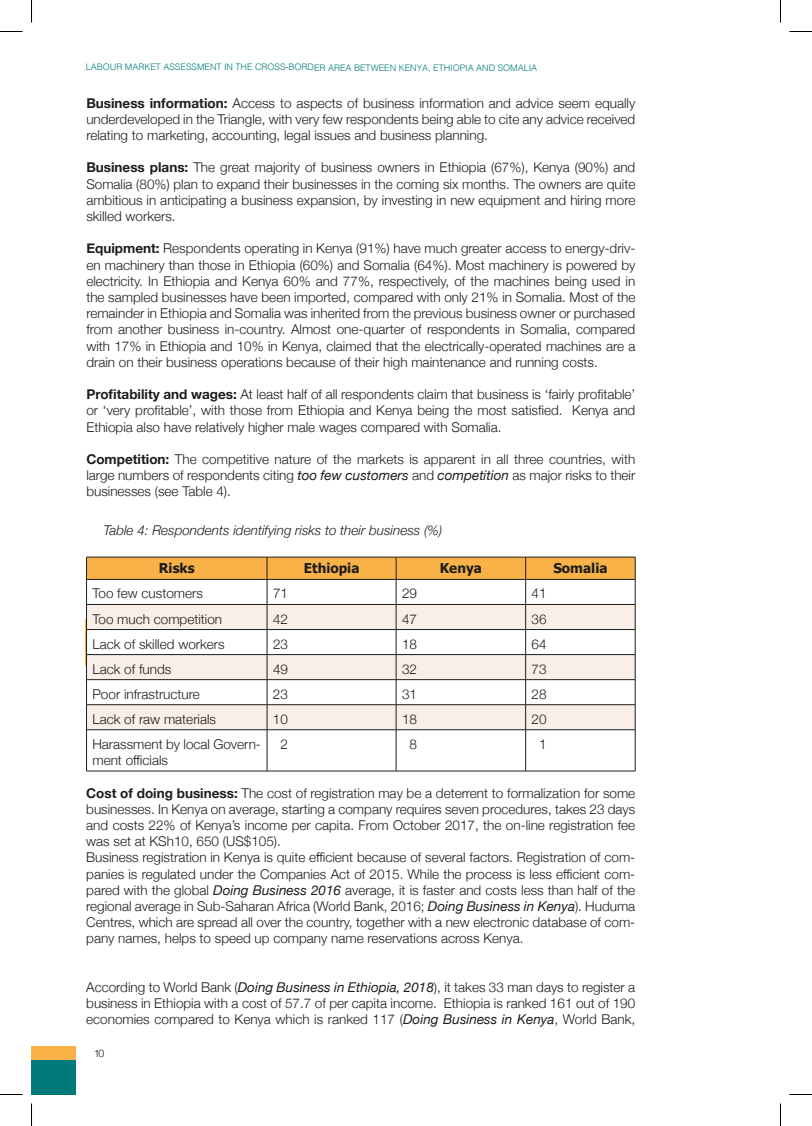
<style>
.page{position:relative;width:812px;height:1126px;background:#fff}
.page>*{position:absolute;margin:0;border:0;box-sizing:border-box;transform-origin:0 0}
.t1{font:300 13.5px/16.2px "Helvetica Neue";color:#1d1d1b;text-align:justify}
.t2{font:italic 300 13.5px "Helvetica Neue";color:#1d1d1b}
.t3{font:700 13.5px "Tahoma";color:#1d1d1b}
.t4{font:300 10.5px "Helvetica";color:#1d1d1b}
.t5{font:300 9px "Helvetica";letter-spacing:-.005em;color:#007a7a}
.s1{font-weight:700}
.s2{font-weight:400;font-style:italic}
</style>
<div class="page">
<div style="left:32px;top:1046px;width:43px;height:14px;background:#f9b248"></div>
<div style="left:32px;top:1060px;width:43px;height:34px;background:#007a7a"></div>
<svg style="left:86px;top:557px;width:549px;height:173px"></svg>
<hr style="left:86px;top:730px;width:181px;height:1px;background:#1d1d1b">
<hr style="left:86px;top:730px;width:1px;height:41px;background:#1d1d1b">
<hr style="left:267px;top:730px;width:129px;height:1px;background:#1d1d1b">
<hr style="left:267px;top:730px;width:1px;height:41px;background:#1d1d1b">
<hr style="left:396px;top:730px;width:129px;height:1px;background:#1d1d1b">
<hr style="left:396px;top:730px;width:1px;height:41px;background:#1d1d1b">
<hr style="left:525px;top:730px;width:110px;height:1px;background:#1d1d1b">
<hr style="left:525px;top:730px;width:1px;height:41px;background:#1d1d1b">
<hr style="left:634px;top:730px;width:1px;height:41px;background:#1d1d1b">
<hr style="left:86px;top:771px;width:181px;height:1px;background:#1d1d1b">
<hr style="left:267px;top:771px;width:129px;height:1px;background:#1d1d1b">
<hr style="left:396px;top:771px;width:129px;height:1px;background:#1d1d1b">
<hr style="left:525px;top:771px;width:110px;height:1px;background:#1d1d1b">
<svg style="left:0;top:31px;width:22px;height:1px"></svg>
<svg style="left:789px;top:31px;width:22px;height:1px"></svg>
<svg style="left:0;top:1094px;width:22px;height:1px"></svg>
<svg style="left:789px;top:1094px;width:22px;height:1px"></svg>
<svg style="left:31px;top:0;width:1px;height:22px"></svg>
<svg style="left:31px;top:1103px;width:1px;height:23px"></svg>
<svg style="left:780px;top:0;width:1px;height:22px"></svg>
<svg style="left:780px;top:1103px;width:1px;height:23px"></svg>
<p class="t5" style="left:86px;top:60px;width:453px">LABOUR MARKET ASSESSMENT IN THE CROSS-BORDER AREA BETWEEN KENYA, ETHIOPIA AND SOMALIA</p>
<p class="t1" style="left:86px;top:94px;width:550px"><span class="s1">Business information:</span> Access to aspects of business information and advice seem equally underdeveloped in the Triangle, with very few respondents being able to cite any advice received relating to marketing, accounting, legal issues and business planning.</p>
<p class="t1" style="left:86px;top:158px;width:550px"><span class="s1">Business plans:</span> The great majority of business owners in Ethiopia (67%), Kenya (90%) and Somalia (80%) plan to expand their businesses in the coming six months. The owners are quite ambitious in anticipating a business expansion, by investing in new equipment and hiring more skilled workers.</p>
<p class="t1" style="left:86px;top:239px;width:550px"><span class="s1">Equipment:</span> Respondents operating in Kenya (91%) have much greater access to energy-driv&shy;en machinery than those in Ethiopia (60%) and Somalia (64%). Most machinery is powered by electricity. In Ethiopia and Kenya 60% and 77%, respectively, of the machines being used in the sampled businesses have been imported, compared with only 21% in Somalia. Most of the remainder in Ethiopia and Somalia was inherited from the previous business owner or purchased from another business in-country. Almost one-quarter of respondents in Somalia, compared with 17% in Ethiopia and 10% in Kenya, claimed that the electrically-operated machines are a drain on their business operations because of their high maintenance and running costs.</p>
<p class="t1" style="left:86px;top:385px;width:550px"><span class="s1">Profitability and wages:</span> At least half of all respondents claim that business is ‘fairly profitable’ or ‘very profitable’, with those from Ethiopia and Kenya being the most satisfied. Kenya and Ethiopia also have relatively higher male wages compared with Somalia.</p>
<p class="t1" style="left:86px;top:450px;width:550px"><span class="s1">Competition:</span> The competitive nature of the markets is apparent in all three countries, with large numbers of respondents citing <span class="s2">too few customers</span> and <span class="s2">competition</span> as major risks to their businesses (see Table 4).</p>
<p class="t2" style="left:103px;top:519px;width:340px">Table 4: Respondents identifying risks to their business (%)</p>
<p class="t3" style="left:159px;top:559px;width:37px">Risks</p>
<p class="t3" style="left:304px;top:559px;width:57px">Ethiopia</p>
<p class="t3" style="left:440px;top:559px;width:43px">Kenya</p>
<p class="t3" style="left:553px;top:559px;width:56px">Somalia</p>
<p class="t1" style="left:92px;top:585px;width:112px">Too few customers</p>
<p class="t1" style="left:273px;top:585px;width:17px">71</p>
<p class="t1" style="left:402px;top:585px;width:17px">29</p>
<p class="t1" style="left:531px;top:585px;width:17px">41</p>
<p class="t1" style="left:92px;top:610px;width:131px">Too much competition</p>
<p class="t1" style="left:273px;top:610px;width:17px">42</p>
<p class="t1" style="left:402px;top:610px;width:17px">47</p>
<p class="t1" style="left:531px;top:610px;width:17px">36</p>
<p class="t1" style="left:92px;top:635px;width:134px">Lack of skilled workers</p>
<p class="t1" style="left:273px;top:635px;width:17px">23</p>
<p class="t1" style="left:402px;top:635px;width:17px">18</p>
<p class="t1" style="left:531px;top:635px;width:17px">64</p>
<p class="t1" style="left:92px;top:660px;width:80px">Lack of funds</p>
<p class="t1" style="left:273px;top:660px;width:17px">49</p>
<p class="t1" style="left:402px;top:660px;width:17px">32</p>
<p class="t1" style="left:531px;top:660px;width:17px">73</p>
<p class="t1" style="left:92px;top:685px;width:109px">Poor infrastructure</p>
<p class="t1" style="left:273px;top:685px;width:17px">23</p>
<p class="t1" style="left:402px;top:685px;width:17px">31</p>
<p class="t1" style="left:531px;top:685px;width:17px">28</p>
<p class="t1" style="left:92px;top:710px;width:125px">Lack of raw materials</p>
<p class="t1" style="left:273px;top:710px;width:17px">10</p>
<p class="t1" style="left:402px;top:710px;width:17px">18</p>
<p class="t1" style="left:531px;top:710px;width:17px">20</p>
<p class="t1" style="left:92px;top:735px;width:170px">Harassment by local Govern&shy;ment officials</p>
<p class="t1" style="left:280px;top:735px;width:9px">2</p>
<p class="t1" style="left:409px;top:735px;width:9px">8</p>
<p class="t1" style="left:539px;top:735px;width:9px">1</p>
<p class="t1" style="left:86px;top:784px;width:550px;text-align:left"><span class="s1">Cost of doing business:</span> The cost of registration may be a deterrent to formalization for some businesses. In Kenya on average, starting a company requires seven procedures, takes 23 days and costs 22% of Kenya’s income per capita. From October 2017, the on-line registration fee was set at KSh10, 650 (US$105).<br>Business registration in Kenya is quite efficient because of several factors. Registration of com&shy;panies is regulated under the Companies Act of 2015. While the process is less efficient com&shy;pared with the global <span class="s2">Doing Business 2016</span> average, it is faster and costs less than half of the regional average in Sub-Saharan Africa (World Bank, 2016; <span class="s2">Doing Business in Kenya</span>). Huduma Centres, which are spread all over the country, together with a new electronic database of com&shy;pany names, helps to speed up company name reservations across Kenya.</p>
<p class="t1" style="left:86px;top:978px;width:550px">According to World Bank (<span class="s2">Doing Business in Ethiopia, 2018</span>), it takes 33 man days to register a business in Ethiopia with a cost of 57.7 of per capita income. Ethiopia is ranked 161 out of 190 economies compared to Kenya which is ranked 117 (<span class="s2">Doing Business in Kenya</span>, World Bank,</p>
<p class="t4" style="left:94px;top:1044px;width:12px">10</p>
</div>
